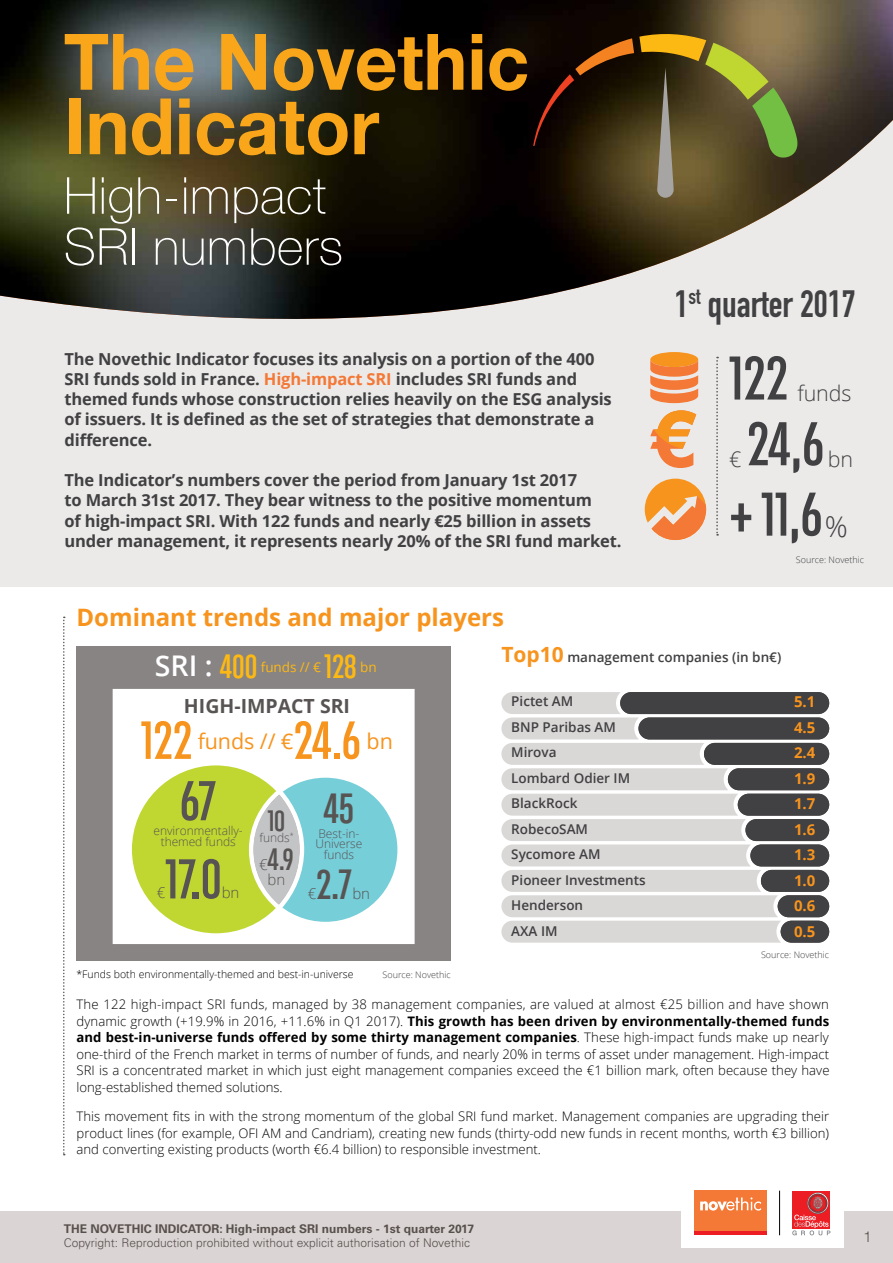
<style>
.page{position:relative;width:893px;height:1263px;background:#fff}
.page>*{position:absolute;margin:0;border:0;box-sizing:border-box;transform-origin:0 0}
.t1{font:700 78px/64.5px "Helvetica Neue LT Pro";color:#faa61a;scale:.95 1}
.t2{font:66px "Chalet Comprime Cologne Seventy";color:#414042}
.t3{font:60px "Chalet Comprime Cologne Seventy";color:#585453}
.t4{font:57.45px "Chalet Comprime Cologne Seventy";color:#f7941e}
.t5{font:100 51px/51px "Helvetica Neue LT Pro";letter-spacing:.01em;color:#fff}
.t6{font:45px "Chalet Comprime Cologne Seventy";color:#585453}
.t7{font:37.5px "DIN Engschrift Std";color:#414042}
.t8{font:36px "Chalet Comprime Cologne Seventy";color:#fdb913}
.t9{font:31.5px "Chalet Comprime Cologne Seventy";color:#585453}
.t10{font:600 28.5px "Open Sans";color:#fff}
.t11{font:300 28.5px "Open Sans";color:#414042}
.t12{font:700 24px "Open Sans";color:#f7941e}
.t13{font:21.6px "Open Sans";letter-spacing:-.005em;color:#f7941e}
.t14{font:300 21.45px "Open Sans";letter-spacing:-.005em;color:#414042}
.t15{font:700 19.5px "Open Sans";color:#585453}
.t16{font:700 16.5px/20.2px "Open Sans";letter-spacing:-.01em;color:#414042}
.t17{font:700 15px/25.5px "Open Sans";color:#f7941e;text-align:justify}
.t18{font:300 15px "Open Sans";color:#585453}
.t19{font:300 15px "Helvetica Neue LT Pro";color:#58504d}
.t20{font:600 13.5px/25.5px "Open Sans";color:#414042}
.t21{font:13.5px "Open Sans";letter-spacing:-.005em;color:#fdb913}
.t22{font:300 13.2px/16.5px "Open Sans";color:#000;text-align:justify}
.t23{font:300 12px "Univers LT Std";color:#58504d}
.t24{font:700 12px "Univers LT Std";color:#58504d}
.t25{font:300 12px/10.5px "Open Sans";letter-spacing:-.005em;color:#585453;text-align:center}
.t26{font:300 10.5px "Open Sans";color:#000}
.t27{font:300 9px "Open Sans";color:#414042}
.s1{color:#f47836}
.s2{font-weight:700;font-size:21px;color:#f7941e}
.s3{font-weight:700}
</style>
<div class="page">
<div style="left:77px;top:646px;width:374px;height:315px;background:#888484"></div>
<div style="left:0;top:0;width:893px;height:587px;background:#ebeae9"></div>
<div style="left:0;top:1212px;width:893px;height:51px;background:#dad5d4"></div>
<img style="left:0;top:0;width:893px;height:319px">
<svg style="left:63px;top:617px;width:2px;height:538px"></svg>
<svg style="left:533px;top:32px;width:266px;height:127px;background:#52471d"></svg>
<svg style="left:657px;top:68px;width:17px;height:130px;background:#777061"></svg>
<svg style="left:716px;top:357px;width:2px;height:179px"></svg>
<div style="left:650px;top:352px;width:48px;height:15px;background:#f7941e;border-radius:50%"></div>
<svg style="left:650px;top:359px;width:48px;height:44px"></svg>
<svg style="left:650px;top:410px;width:46px;height:58px"></svg>
<svg style="left:645px;top:479px;width:61px;height:61px"></svg>
<div style="left:620px;top:692px;width:209px;height:22px;background:#414042;border-radius:11px"></div>
<div style="left:638px;top:717px;width:191px;height:22px;background:#414042;border-radius:11px"></div>
<div style="left:704px;top:743px;width:125px;height:22px;background:#414042;border-radius:11px"></div>
<div style="left:728px;top:768px;width:101px;height:22px;background:#414042;border-radius:11px"></div>
<div style="left:738px;top:794px;width:91px;height:22px;background:#414042;border-radius:11px"></div>
<div style="left:745px;top:819px;width:84px;height:22px;background:#414042;border-radius:11px"></div>
<div style="left:750px;top:844px;width:79px;height:22px;background:#414042;border-radius:11px"></div>
<div style="left:761px;top:870px;width:68px;height:22px;background:#414042;border-radius:11px"></div>
<div style="left:778px;top:895px;width:51px;height:22px;background:#414042;border-radius:11px"></div>
<div style="left:781px;top:921px;width:48px;height:22px;background:#414042;border-radius:11px"></div>
<svg style="left:501px;top:692px;width:280px;height:251px"></svg>
<div style="left:113px;top:689px;width:302px;height:255px;background:#fff"></div>
<div style="left:132px;top:765px;width:168px;height:168px;background:#bfd730;border-radius:50%"></div>
<div style="left:253px;top:778px;width:144px;height:144px;background:#76ced9;border-radius:50%"></div>
<svg style="left:248px;top:785px;width:57px;height:129px"></svg>
<div style="left:681px;top:1178px;width:162px;height:70px;background:#fff"></div>
<div style="left:694px;top:1190px;width:73px;height:45px;background:#f47836"></div>
<svg style="left:700px;top:1197px;width:61px;height:13px"></svg>
<hr style="left:694px;top:1231px;width:73px;height:4px;background:#ed1d24">
<hr style="left:779px;top:1191px;width:1px;height:44px;background:#000">
<div style="left:792px;top:1190px;width:38px;height:38px;background:#ed1d24"></div>
<svg style="left:792px;top:1193px;width:38px;height:42px"></svg>
<h1 class="t1" style="left:64px;top:28px;width:491px">The Novethic<br>Indicator</h1>
<h3 class="t5" style="left:64px;top:170px;width:281px">High-impact<br>SRI numbers</h3>
<p class="t16" style="left:65px;top:348px;width:549px">The Novethic Indicator focuses its analysis on a portion of the 400<br>SRI funds sold in France. <span class="s1">High-impact SRI</span> includes SRI funds and themed funds whose construction relies heavily on the ESG analysis of issuers. It is defined as the set of strategies that demonstrate a difference.</p>
<p class="t16" style="left:65px;top:470px;width:558px">The Indicator’s numbers cover the period from January 1st 2017<br>to March 31st 2017. They bear witness to the positive momentum<br>of high-impact SRI. With 122 funds and nearly €25 billion in assets under management, it represents nearly 20% of the SRI fund market.</p>
<h3 class="t12" style="left:77px;top:601px;width:429px">Dominant trends and major players</h3>
<h3 class="t7" style="left:674px;top:282px;width:183px">1<sup>st</sup> quarter 2017</h3>
<h2 class="t2" style="left:729px;top:341px;width:60px">122</h2>
<h3 class="t14" style="left:797px;top:379px;width:56px">funds</h3>
<h2 class="t2" style="left:747px;top:407px;width:79px">24,6</h2>
<h3 class="t14" style="left:828px;top:444px;width:27px">bn</h3>
<h3 class="t14" style="left:729px;top:444px;width:14px">€</h3>
<h2 class="t2" style="left:729px;top:477px;width:95px">+11,6</h2>
<h3 class="t11" style="left:825px;top:507px;width:24px">%</h3>
<p class="t27" style="left:796px;top:553px;width:70px">Source: Novethic</p>
<h3 class="t10" style="left:155px;top:646px;width:59px">SRI :</h3>
<h3 class="t8" style="left:220px;top:646px;width:39px">400</h3>
<p class="t21" style="left:261px;top:657px;width:62px">funds // €</p>
<h3 class="t8" style="left:324px;top:646px;width:34px">128</h3>
<p class="t21" style="left:360px;top:657px;width:18px">bn</p>
<h3 class="t15" style="left:184px;top:692px;width:27px">High</h3>
<h3 class="t15" style="left:234px;top:692px;width:117px">-im pact SRI</h3>
<h3 class="t4" style="left:141px;top:708px;width:53px">122</h3>
<h3 class="t13" style="left:198px;top:727px;width:97px">funds // €</h3>
<h3 class="t4" style="left:294px;top:708px;width:69px">24.6</h3>
<h3 class="t13" style="left:367px;top:727px;width:28px">bn</h3>
<h3 class="t3" style="left:180px;top:767px;width:39px">67</h3>
<p class="t25" style="left:154px;top:825px;width:91px">environmentally&shy;themed funds</p>
<h3 class="t6" style="left:324px;top:783px;width:32px">45</h3>
<p class="t25" style="left:315px;top:828px;width:48px">Best-in-<br>Universe funds</p>
<h3 class="t9" style="left:268px;top:803px;width:19px">10</h3>
<p class="t25" style="left:259px;top:832px;width:36px">funds<sup>*</sup></p>
<p class="t18" style="left:259px;top:869px;width:36px">€<sup>4.9</sup>bn</p>
<h3 class="t3" style="left:165px;top:845px;width:58px">17.0</h3>
<h3 class="t6" style="left:316px;top:859px;width:38px">2.7</h3>
<p class="t18" style="left:222px;top:883px;width:19px">bn</p>
<p class="t18" style="left:308px;top:883px;width:10px">€</p>
<p class="t18" style="left:352px;top:883px;width:19px">bn</p>
<p class="t18" style="left:157px;top:883px;width:10px">€</p>
<p class="t26" style="left:77px;top:966px;width:279px">*Funds both environmentally-themed and best-in-universe</p>
<p class="t27" style="left:383px;top:968px;width:70px">Source: Novethic</p>
<p class="t20" style="left:501px;top:644px;width:281px"><span class="s2">Top10</span> management companies (in bn€)</p>
<p class="t20" style="left:511px;top:688px;width:136px">Pictet AM<br>BNP Paribas AM<br>Mirova<br>Lombard Odier IM<br>BlackRock<br>RobecoSAM<br>Sycomore AM<br>Pioneer Investments<br>Henderson<br>AXA IM</p>
<p class="t17" style="left:794px;top:689px;width:23px">5.1<br>4.5<br>2.4<br>1.9<br>1.7<br>1.6<br>1.3<br>1.0<br>0.6<br>0.5</p>
<p class="t27" style="left:761px;top:949px;width:70px">Source: Novethic</p>
<p class="t22" style="left:77px;top:996px;width:754px">The 122 high-impact SRI funds, managed by 38 management companies, are valued at almost €25 billion and have shown dynamic growth (+19.9% in 2016, +11.6% in Q1 2017). <span class="s3">This growth has been driven by environmentally-themed funds and best-in-universe funds offered by some thirty management companies</span>. These high-impact funds make up nearly one-third of the French market in terms of number of funds, and nearly 20% in terms of asset under management. High-impact SRI is a concentrated market in which just eight management companies exceed the €1 billion mark, often because they have long-established themed solutions.</p>
<p class="t22" style="left:77px;top:1108px;width:754px">This movement fits in with the strong momentum of the global SRI fund market. Management companies are upgrading their product lines (for example, OFI AM and Candriam), creating new funds (thirty-odd new funds in recent months, worth €3 billion) and converting existing products (worth €6.4 billion) to responsible investment.</p>
<p class="t24" style="left:64px;top:1222px;width:412px">THE NOVETHIC INDICATOR: High-impact SRI numbers - 1st quarter 2017</p>
<p class="t23" style="left:64px;top:1235px;width:408px">Copyright: Reproduction prohibited without explicit authorisation of Novethic</p>
<p class="t19" style="left:863px;top:1228px;width:10px">1</p>
</div>
